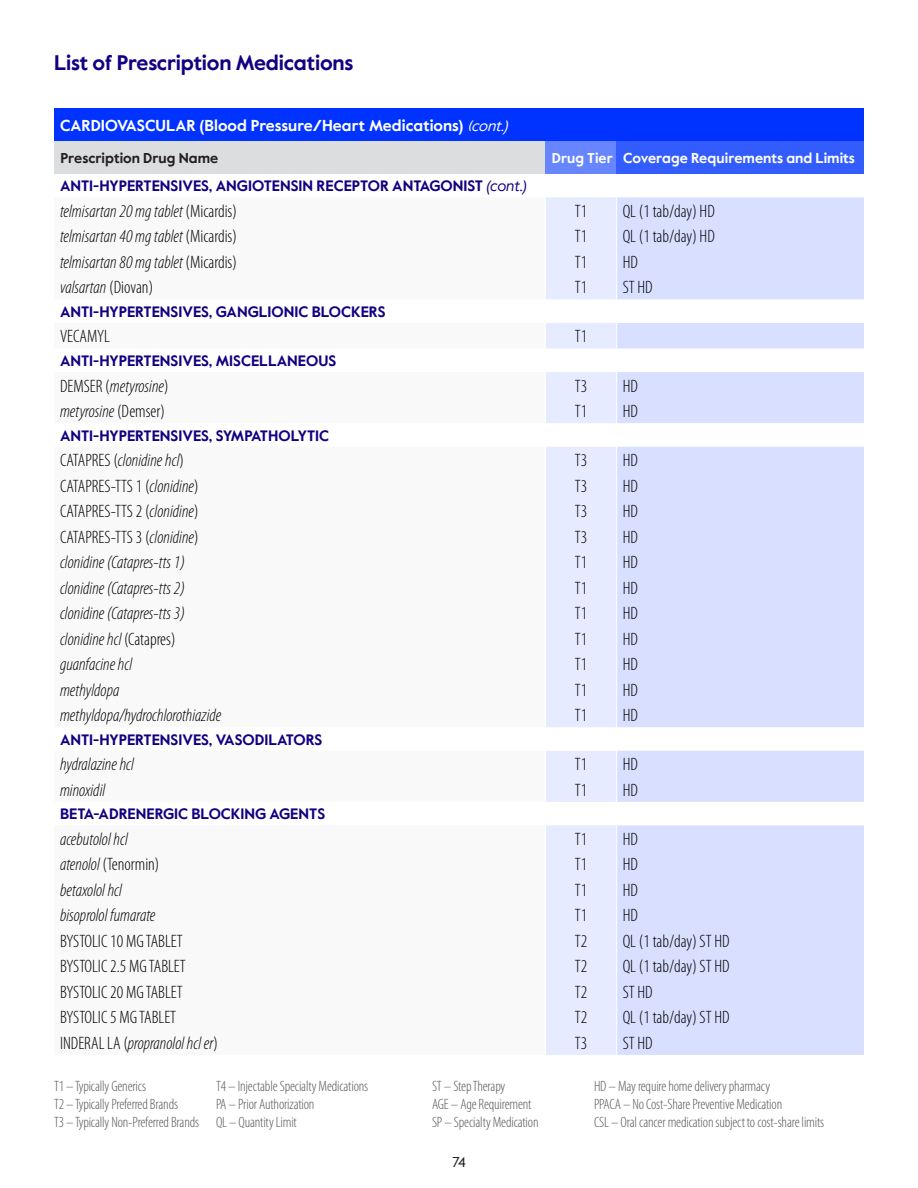
<style>
.page{position:relative;width:918px;height:1188px;background:#fff}
.page>*{position:absolute;margin:0;border:0;box-sizing:border-box;transform-origin:0 0}
.t1{font:700 21px "Value Sans Pro";letter-spacing:-.01em;color:#110081}
.t2{font:italic 300 condensed 18px "Myriad Pro";color:#000}
.table_txt_left{font:300 condensed 18px "Myriad Pro";color:#000}
.table_txt{font:300 condensed 18px "Myriad Pro";color:#000}
.Drug_list_categories{font:700 15.75px "Value Sans Pro";color:#fff}
.t3{font:300 condensed 15px "Myriad Pro";letter-spacing:-.01em;color:#57585a}
.table_subhead{font:700 15px "Value Sans Pro";color:#110081}
.Table_column_header{font:700 14.25px "Value Sans Pro";color:#fff}
.Table_column_header-2{font:700 14.25px "Value Sans Pro";color:#231f20}
.t4{font:14.25px "Value Sans Pro";color:#231f20}
.s1{font-weight:400;font-style:italic;font-size:15px}
.s2{font-weight:400;font-style:italic}
.s3{font-style:normal}
.s4{font-style:italic}
</style>
<div class="page">
<div style="left:54px;top:108px;width:810px;height:34px;background:#03f"></div>
<div style="left:54px;top:142px;width:491px;height:32px;background:#dcdddf"></div>
<div style="left:545px;top:142px;width:72px;height:32px;background:#6685ff"></div>
<div style="left:617px;top:142px;width:247px;height:32px;background:#335cff"></div>
<svg style="left:546px;top:197px;width:70px;height:858px;background:#e9edff"></svg>
<svg style="left:617px;top:197px;width:247px;height:858px;background:#dee4ff"></svg>
<p class="t1" style="left:54px;top:50px;width:301px">List of Prescription Medications</p>
<p class="Drug_list_categories" style="left:60px;top:116px;width:454px">CARDIOVASCULAR (Blood Pressure/Heart Medications) <span class="s1">(cont.)</span></p>
<p class="Table_column_header-2" style="left:60px;top:150px;width:159px">Prescription Drug Name</p>
<p class="Table_column_header" style="left:552px;top:150px;width:62px">Drug Tier</p>
<p class="Table_column_header" style="left:623px;top:150px;width:233px">Coverage Requirements and Limits</p>
<p class="table_subhead" style="left:60px;top:177px;width:468px">ANTI-HYPERTENSIVES, ANGIOTENSIN RECEPTOR ANTAGONIST <span class="s2">(cont.)</span></p>
<p class="t2" style="left:60px;top:200px;width:178px">telmisartan 20 mg tablet <span class="s3">(Micardis)</span></p>
<p class="table_txt" style="left:575px;top:200px;width:14px">T1</p>
<p class="table_txt_left" style="left:623px;top:200px;width:94px">QL (1 tab/day) HD</p>
<p class="t2" style="left:60px;top:226px;width:178px">telmisartan 40 mg tablet <span class="s3">(Micardis)</span></p>
<p class="table_txt" style="left:575px;top:226px;width:14px">T1</p>
<p class="table_txt_left" style="left:623px;top:226px;width:94px">QL (1 tab/day) HD</p>
<p class="t2" style="left:60px;top:251px;width:178px">telmisartan 80 mg tablet <span class="s3">(Micardis)</span></p>
<p class="table_txt" style="left:575px;top:251px;width:14px">T1</p>
<p class="table_txt_left" style="left:623px;top:251px;width:17px">HD</p>
<p class="t2" style="left:60px;top:277px;width:95px">valsartan <span class="s3">(Diovan)</span></p>
<p class="table_txt" style="left:575px;top:277px;width:14px">T1</p>
<p class="table_txt_left" style="left:623px;top:277px;width:32px">ST HD</p>
<p class="table_subhead" style="left:60px;top:303px;width:327px">ANTI-HYPERTENSIVES, GANGLIONIC BLOCKERS</p>
<p class="table_txt_left" style="left:60px;top:326px;width:51px">VECAMYL</p>
<p class="table_txt" style="left:575px;top:326px;width:14px">T1</p>
<p class="table_subhead" style="left:60px;top:352px;width:278px">ANTI-HYPERTENSIVES, MISCELLANEOUS</p>
<p class="t2" style="left:60px;top:375px;width:110px"><span class="s3">DEMSER (</span>metyrosine<span class="s3">)</span></p>
<p class="table_txt" style="left:575px;top:375px;width:14px">T3</p>
<p class="table_txt_left" style="left:623px;top:375px;width:17px">HD</p>
<p class="t2" style="left:60px;top:401px;width:106px">metyrosine <span class="s3">(Demser)</span></p>
<p class="table_txt" style="left:575px;top:401px;width:14px">T1</p>
<p class="table_txt_left" style="left:623px;top:401px;width:17px">HD</p>
<p class="table_subhead" style="left:60px;top:426px;width:271px">ANTI-HYPERTENSIVES, SYMPATHOLYTIC</p>
<p class="t2" style="left:60px;top:450px;width:125px"><span class="s3">CATAPRES (</span>clonidine hcl<span class="s3">)</span></p>
<p class="table_txt" style="left:575px;top:450px;width:14px">T3</p>
<p class="table_txt_left" style="left:623px;top:450px;width:17px">HD</p>
<p class="table_txt_left" style="left:60px;top:475px;width:140px">CATAPRES-TTS 1 (<span class="s4">clonidine</span>)</p>
<p class="table_txt" style="left:575px;top:475px;width:14px">T3</p>
<p class="table_txt_left" style="left:623px;top:475px;width:17px">HD</p>
<p class="table_txt_left" style="left:60px;top:501px;width:140px">CATAPRES-TTS 2 (<span class="s4">clonidine</span>)</p>
<p class="table_txt" style="left:575px;top:501px;width:14px">T3</p>
<p class="table_txt_left" style="left:623px;top:501px;width:17px">HD</p>
<p class="table_txt_left" style="left:60px;top:526px;width:140px">CATAPRES-TTS 3 (<span class="s4">clonidine</span>)</p>
<p class="table_txt" style="left:575px;top:526px;width:14px">T3</p>
<p class="table_txt_left" style="left:623px;top:526px;width:17px">HD</p>
<p class="t2" style="left:60px;top:552px;width:126px">clonidine (Catapres-tts 1)</p>
<p class="table_txt" style="left:575px;top:552px;width:14px">T1</p>
<p class="table_txt_left" style="left:623px;top:552px;width:17px">HD</p>
<p class="t2" style="left:60px;top:577px;width:126px">clonidine (Catapres-tts 2)</p>
<p class="table_txt" style="left:575px;top:577px;width:14px">T1</p>
<p class="table_txt_left" style="left:623px;top:577px;width:17px">HD</p>
<p class="t2" style="left:60px;top:603px;width:126px">clonidine (Catapres-tts 3)</p>
<p class="table_txt" style="left:575px;top:603px;width:14px">T1</p>
<p class="table_txt_left" style="left:623px;top:603px;width:17px">HD</p>
<p class="t2" style="left:60px;top:628px;width:117px">clonidine hcl <span class="s3">(Catapres)</span></p>
<p class="table_txt" style="left:575px;top:628px;width:14px">T1</p>
<p class="table_txt_left" style="left:623px;top:628px;width:17px">HD</p>
<p class="t2" style="left:60px;top:654px;width:74px">guanfacine hcl</p>
<p class="table_txt" style="left:575px;top:654px;width:14px">T1</p>
<p class="table_txt_left" style="left:623px;top:654px;width:17px">HD</p>
<p class="t2" style="left:60px;top:679px;width:61px">methyldopa</p>
<p class="table_txt" style="left:575px;top:679px;width:14px">T1</p>
<p class="table_txt_left" style="left:623px;top:679px;width:17px">HD</p>
<p class="t2" style="left:60px;top:705px;width:163px">methyldopa/hydrochlorothiazide</p>
<p class="table_txt" style="left:575px;top:705px;width:14px">T1</p>
<p class="table_txt_left" style="left:623px;top:705px;width:17px">HD</p>
<p class="table_subhead" style="left:60px;top:731px;width:264px">ANTI-HYPERTENSIVES, VASODILATORS</p>
<p class="t2" style="left:60px;top:754px;width:76px">hydralazine hcl</p>
<p class="table_txt" style="left:575px;top:754px;width:14px">T1</p>
<p class="table_txt_left" style="left:623px;top:754px;width:17px">HD</p>
<p class="t2" style="left:60px;top:779px;width:47px">minoxidil</p>
<p class="table_txt" style="left:575px;top:779px;width:14px">T1</p>
<p class="table_txt_left" style="left:623px;top:779px;width:17px">HD</p>
<p class="table_subhead" style="left:60px;top:805px;width:267px">BETA-ADRENERGIC BLOCKING AGENTS</p>
<p class="t2" style="left:60px;top:828px;width:69px">acebutolol hcl</p>
<p class="table_txt" style="left:575px;top:828px;width:14px">T1</p>
<p class="table_txt_left" style="left:623px;top:828px;width:17px">HD</p>
<p class="table_txt_left" style="left:60px;top:854px;width:101px"><span class="s4">atenolol</span> (Tenormin)</p>
<p class="table_txt" style="left:575px;top:854px;width:14px">T1</p>
<p class="table_txt_left" style="left:623px;top:854px;width:17px">HD</p>
<p class="t2" style="left:60px;top:879px;width:64px">betaxolol hcl</p>
<p class="table_txt" style="left:575px;top:879px;width:14px">T1</p>
<p class="table_txt_left" style="left:623px;top:879px;width:17px">HD</p>
<p class="t2" style="left:60px;top:905px;width:97px">bisoprolol fumarate</p>
<p class="table_txt" style="left:575px;top:905px;width:14px">T1</p>
<p class="table_txt_left" style="left:623px;top:905px;width:17px">HD</p>
<p class="table_txt_left" style="left:60px;top:930px;width:124px">BYSTOLIC 10 MG TABLET</p>
<p class="table_txt" style="left:575px;top:930px;width:14px">T2</p>
<p class="table_txt_left" style="left:623px;top:930px;width:109px">QL (1 tab/day) ST HD</p>
<p class="table_txt_left" style="left:60px;top:956px;width:127px">BYSTOLIC 2.5 MG TABLET</p>
<p class="table_txt" style="left:575px;top:956px;width:14px">T2</p>
<p class="table_txt_left" style="left:623px;top:956px;width:109px">QL (1 tab/day) ST HD</p>
<p class="table_txt_left" style="left:60px;top:981px;width:124px">BYSTOLIC 20 MG TABLET</p>
<p class="table_txt" style="left:575px;top:981px;width:14px">T2</p>
<p class="table_txt_left" style="left:623px;top:981px;width:32px">ST HD</p>
<p class="table_txt_left" style="left:60px;top:1007px;width:118px">BYSTOLIC 5 MG TABLET</p>
<p class="table_txt" style="left:575px;top:1007px;width:14px">T2</p>
<p class="table_txt_left" style="left:623px;top:1007px;width:109px">QL (1 tab/day) ST HD</p>
<p class="t2" style="left:60px;top:1032px;width:160px"><span class="s3">INDERAL LA (</span>propranolol hcl er<span class="s3">)</span></p>
<p class="table_txt" style="left:575px;top:1032px;width:14px">T3</p>
<p class="table_txt_left" style="left:623px;top:1032px;width:32px">ST HD</p>
<p class="t3" style="left:54px;top:1077px;width:94px">T1 – Typically Generics</p>
<p class="t3" style="left:216px;top:1077px;width:154px">T4 – Injectable Specialty Medications</p>
<p class="t3" style="left:432px;top:1077px;width:75px">ST – Step Therapy</p>
<p class="t3" style="left:594px;top:1077px;width:178px">HD – May require home delivery pharmacy</p>
<p class="t3" style="left:54px;top:1095px;width:126px">T2 – Typically Preferred Brands</p>
<p class="t3" style="left:216px;top:1095px;width:100px">PA – Prior Authorization</p>
<p class="t3" style="left:432px;top:1095px;width:101px">AGE – Age Requirement</p>
<p class="t3" style="left:594px;top:1095px;width:190px">PPACA – No Cost-Share Preventive Medication</p>
<p class="t3" style="left:54px;top:1113px;width:244px">T3 – Typically Non-Preferred Brands QL – Quantity Limit</p>
<p class="t3" style="left:432px;top:1113px;width:108px">SP – Specialty Medication</p>
<p class="t3" style="left:594px;top:1113px;width:232px">CSL – Oral cancer medication subject to cost-share limits</p>
<p class="t4" style="left:452px;top:1153px;width:15px">74</p>
</div>
